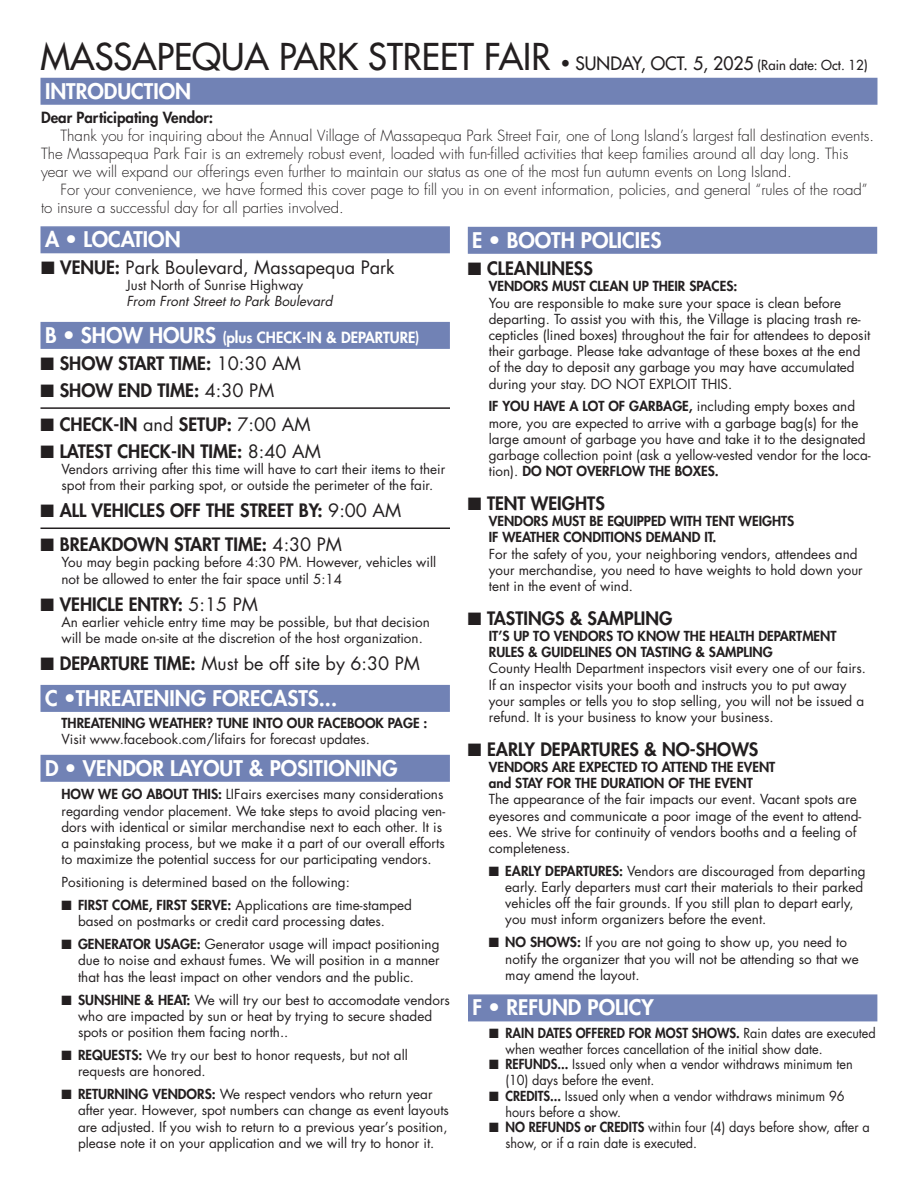
<style>
.page{position:relative;width:918px;height:1188px;background:#fff}
.page>*{position:absolute;margin:0;border:0;box-sizing:border-box;transform-origin:0 0}
.t1{font:500 36px "Futura Std";color:#231f20}
.t2{font:800 21px "Futura Std";color:#fff}
.t3{font:800 18px "Futura Std";color:#231f20}
.t4{font:18px "Futura Std";color:#231f20}
.t5{font:300 15px/18px "Futura Std";color:#231f20}
.t6{font:800 15px "Futura Std";color:#fff}
.t7{font:800 15px "Futura Std";color:#231f20}
.t8{font:13.5px/16.2px "Futura Std";color:#231f20}
.t9{font:13.5px/15.8px "Futura Std";color:#231f20;scale:.94 1}
.t10{font:800 13.5px "Futura Std";color:#231f20}
.t11{font:italic 13.5px "Futura Std";color:#231f20}
.s1{font-size:18px}
.s2{font-size:13.5px}
.s3{font-weight:800}
.s4{font-size:21px}
.s5{font-weight:400}
</style>
<div class="page">
<div style="left:40px;top:78px;width:838px;height:27px;background:#7182b5"></div>
<div style="left:40px;top:226px;width:410px;height:27px;background:#7182b5"></div>
<div style="left:40px;top:322px;width:410px;height:27px;background:#7182b5"></div>
<hr style="left:40px;top:407px;width:410px;height:2px;background:#231f20">
<hr style="left:40px;top:528px;width:410px;height:1px;background:#231f20">
<div style="left:40px;top:755px;width:410px;height:27px;background:#7182b5"></div>
<div style="left:468px;top:227px;width:409px;height:27px;background:#7182b5"></div>
<div style="left:40px;top:685px;width:410px;height:27px;background:#7182b5"></div>
<div style="left:468px;top:994px;width:409px;height:27px;background:#7182b5"></div>
<p class="t1" style="left:40px;top:34px;width:829px">MASSAPEQUA PARK STREET FAIR <span class="s1">• SUNDAY, OCT. 5, 2025</span> <span class="s2">(Rain date: Oct. 12)</span></p>
<p class="t2" style="left:45px;top:78px;width:148px">INTRODUCTION</p>
<p class="t7" style="left:41px;top:108px;width:174px">Dear Participating Vendor:</p>
<p class="t5" style="left:41px;top:127px;width:835px;text-indent:20px">Thank you for inquiring about the Annual Village of Massapequa Park Street Fair, one of Long Island’s largest fall destination events.<br>The Massapequa Park Fair is an extremely robust event, loaded with fun-filled activities that keep families around all day long. This year we will expand our offerings even further to maintain our status as one of the most fun autumn events on Long Island.</p>
<p class="t5" style="left:41px;top:181px;width:828px;text-indent:20px">For your convenience, we have formed this cover page to fill you in on event information, policies, and general “rules of the road” to insure a successful day for all parties involved.</p>
<p class="t2" style="left:45px;top:226px;width:137px">A • LOCATION</p>
<p class="t4" style="left:41px;top:255px;width:355px">■ <span class="s3">VENUE:</span> Park Boulevard, Massapequa Park</p>
<p class="t8" style="left:127px;top:277px;width:178px">Just North of Sunrise Highway</p>
<p class="t11" style="left:127px;top:292px;width:208px">From Front Street to Park Boulevard</p>
<p class="t6" style="left:45px;top:328px;width:376px"><span class="s4">B • SHOW HOURS</span> (plus CHECK-IN &amp; DEPARTURE)</p>
<p class="t3" style="left:40px;top:352px;width:262px">■ SHOW START TIME: <span class="s5">10:30 AM</span></p>
<p class="t3" style="left:40px;top:379px;width:235px">■ SHOW END TIME: <span class="s5">4:30 PM</span></p>
<p class="t3" style="left:40px;top:413px;width:272px">■ CHECK-IN <span class="s5">and</span> SETUP: <span class="s5">7:00 AM</span></p>
<p class="t3" style="left:40px;top:440px;width:282px">■ LATEST CHECK-IN TIME: <span class="s5">8:40 AM</span></p>
<p class="t8" style="left:62px;top:461px;width:385px">Vendors arriving after this time will have to cart their items to their spot from their parking spot, or outside the perimeter of the fair.</p>
<p class="t3" style="left:40px;top:499px;width:362px">■ ALL VEHICLES OFF THE STREET BY: <span class="s5">9:00 AM</span></p>
<p class="t3" style="left:40px;top:533px;width:303px">■ BREAKDOWN START TIME: <span class="s5">4:30 PM</span></p>
<p class="t8" style="left:62px;top:554px;width:376px">You may begin packing before 4:30 PM. However, vehicles will not be allowed to enter the fair space until 5:14</p>
<p class="t3" style="left:40px;top:592px;width:219px">■ VEHICLE ENTRY: <span class="s5">5:15 PM</span></p>
<p class="t8" style="left:62px;top:614px;width:370px">An earlier vehicle entry time may be possible, but that decision will be made on-site at the discretion of the host organization.</p>
<p class="t4" style="left:40px;top:652px;width:381px">■ <span class="s3">DEPARTURE TIME:</span> Must be off site by 6:30 PM</p>
<p class="t2" style="left:472px;top:227px;width:191px">E • BOOTH POLICIES</p>
<p class="t3" style="left:468px;top:257px;width:127px">■ CLEANLINESS</p>
<p class="t10" style="left:489px;top:278px;width:250px">VENDORS MUST CLEAN UP THEIR SPACES:</p>
<p class="t8" style="left:489px;top:295px;width:383px">You are responsible to make sure your space is clean before departing. To assist you with this, the Village is placing trash re&shy;cepticles (lined boxes) throughout the fair for attendees to deposit their garbage. Please take advantage of these boxes at the end of the day to deposit any garbage you may have accumulated during your stay. DO NOT EXPLOIT THIS.</p>
<p class="t8" style="left:489px;top:399px;width:383px"><span class="s3">IF YOU HAVE A LOT OF GARBAGE,</span> including empty boxes and more, you are expected to arrive with a garbage bag(s) for the large amount of garbage you have and take it to the designated garbage collection point (ask a yellow-vested vendor for the loca&shy;tion). <span class="s3">DO NOT OVERFLOW THE BOXES.</span></p>
<p class="t3" style="left:468px;top:492px;width:139px">■ TENT WEIGHTS</p>
<p class="t10" style="left:489px;top:513px;width:307px">VENDORS MUST BE EQUIPPED WITH TENT WEIGHTS</p>
<p class="t10" style="left:489px;top:529px;width:229px">IF WEATHER CONDITIONS DEMAND IT.</p>
<p class="t8" style="left:489px;top:546px;width:376px">For the safety of you, your neighboring vendors, attendees and your merchandise, you need to have weights to hold down your tent in the event of wind.</p>
<p class="t3" style="left:468px;top:607px;width:206px">■ TASTINGS &amp; SAMPLING</p>
<p class="t10" style="left:489px;top:627px;width:349px">IT’S UP TO VENDORS TO KNOW THE HEALTH DEPARTMENT</p>
<p class="t10" style="left:489px;top:644px;width:285px">RULES &amp; GUIDELINES ON TASTING &amp; SAMPLING</p>
<p class="t8" style="left:489px;top:660px;width:379px">County Health Department inspectors visit every one of our fairs.<br>If an inspector visits your booth and instructs you to put away your samples or tells you to stop selling, you will not be issued a refund. It is your business to know your business.</p>
<p class="t3" style="left:468px;top:738px;width:292px">■ EARLY DEPARTURES &amp; NO-SHOWS</p>
<p class="t10" style="left:489px;top:758px;width:288px">VENDORS ARE EXPECTED TO ATTEND THE EVENT</p>
<p class="t10" style="left:489px;top:775px;width:266px">and STAY FOR THE DURATION OF THE EVENT</p>
<p class="t8" style="left:489px;top:791px;width:374px">The appearance of the fair impacts our event. Vacant spots are eyesores and communicate a poor image of the event to attend&shy;ees. We strive for continuity of vendors booths and a feeling of completeness.</p>
<p class="t8" style="left:505px;top:863px;width:362px;text-indent:-16px">■ <span class="s3">EARLY DEPARTURES:</span> Vendors are discouraged from departing early. Early departers must cart their materials to their parked vehicles off the fair grounds. If you still plan to depart early, you must inform organizers before the event.</p>
<p class="t8" style="left:505px;top:935px;width:355px;text-indent:-16px">■ <span class="s3">NO SHOWS:</span> If you are not going to show up, you need to notify the organizer that you will not be attending so that we may amend the layout.</p>
<p class="t2" style="left:45px;top:685px;width:294px">C •THREATENING FORECASTS...</p>
<p class="t8" style="left:62px;top:715px;width:367px"><span class="s3">THREATENING WEATHER? TUNE INTO OUR FACEBOOK PAGE :<br></span>Visit www.facebook.com/lifairs for forecast updates.</p>
<p class="t2" style="left:45px;top:755px;width:354px">D • VENDOR LAYOUT &amp; POSITIONING</p>
<p class="t8" style="left:62px;top:787px;width:385px"><span class="s3">HOW WE GO ABOUT THIS:</span> LIFairs exercises many considerations regarding vendor placement. We take steps to avoid placing ven&shy;dors with identical or similar merchandise next to each other. It is a painstaking process, but we make it a part of our overall efforts to maximize the potential success for our participating vendors.</p>
<p class="t8" style="left:62px;top:874px;width:290px">Positioning is determined based on the following:</p>
<p class="t8" style="left:78px;top:897px;width:336px;text-indent:-16px">■ <span class="s3">FIRST COME, FIRST SERVE:</span> Applications are time-stamped based on postmarks or credit card processing dates.</p>
<p class="t8" style="left:78px;top:936px;width:363px;text-align:justify;text-indent:-16px">■ <span class="s3">GENERATOR USAGE:</span> Generator usage will impact positioning due to noise and exhaust fumes. We will position in a manner that has the least impact on other vendors and the public.</p>
<p class="t8" style="left:78px;top:992px;width:373px;text-indent:-16px">■ <span class="s3">SUNSHINE &amp; HEAT:</span> We will try our best to accomodate vendors who are impacted by sun or heat by trying to secure shaded spots or position them facing north..</p>
<p class="t8" style="left:78px;top:1047px;width:331px;text-indent:-16px">■ <span class="s3">REQUESTS:</span> We try our best to honor requests, but not all requests are honored.</p>
<p class="t8" style="left:78px;top:1086px;width:372px;text-indent:-16px">■ <span class="s3">RETURNING VENDORS:</span> We respect vendors who return year after year. However, spot numbers can change as event layouts are adjusted. If you wish to return to a previous year’s position, please note it on your application and we will try to honor it.</p>
<p class="t2" style="left:472px;top:994px;width:183px">F • REFUND POLICY</p>
<p class="t9" style="left:506px;top:1025px;width:395px;text-indent:-16px">■ <span class="s3">RAIN DATES OFFERED FOR MOST SHOWS.</span> Rain dates are executed when weather forces cancellation of the initial show date.</p>
<p class="t9" style="left:506px;top:1057px;width:371px;text-indent:-16px">■ <span class="s3">REFUNDS...</span> Issued only when a vendor withdraws minimum ten (10) days before the event.</p>
<p class="t9" style="left:506px;top:1088px;width:362px;text-indent:-16px">■ <span class="s3">CREDITS...</span> Issued only when a vendor withdraws minimum 96 hours before a show.</p>
<p class="t9" style="left:506px;top:1120px;width:389px;text-indent:-16px">■ <span class="s3">NO REFUNDS or CREDITS</span> within four (4) days before show, after a show, or if a rain date is executed.</p>
</div>
